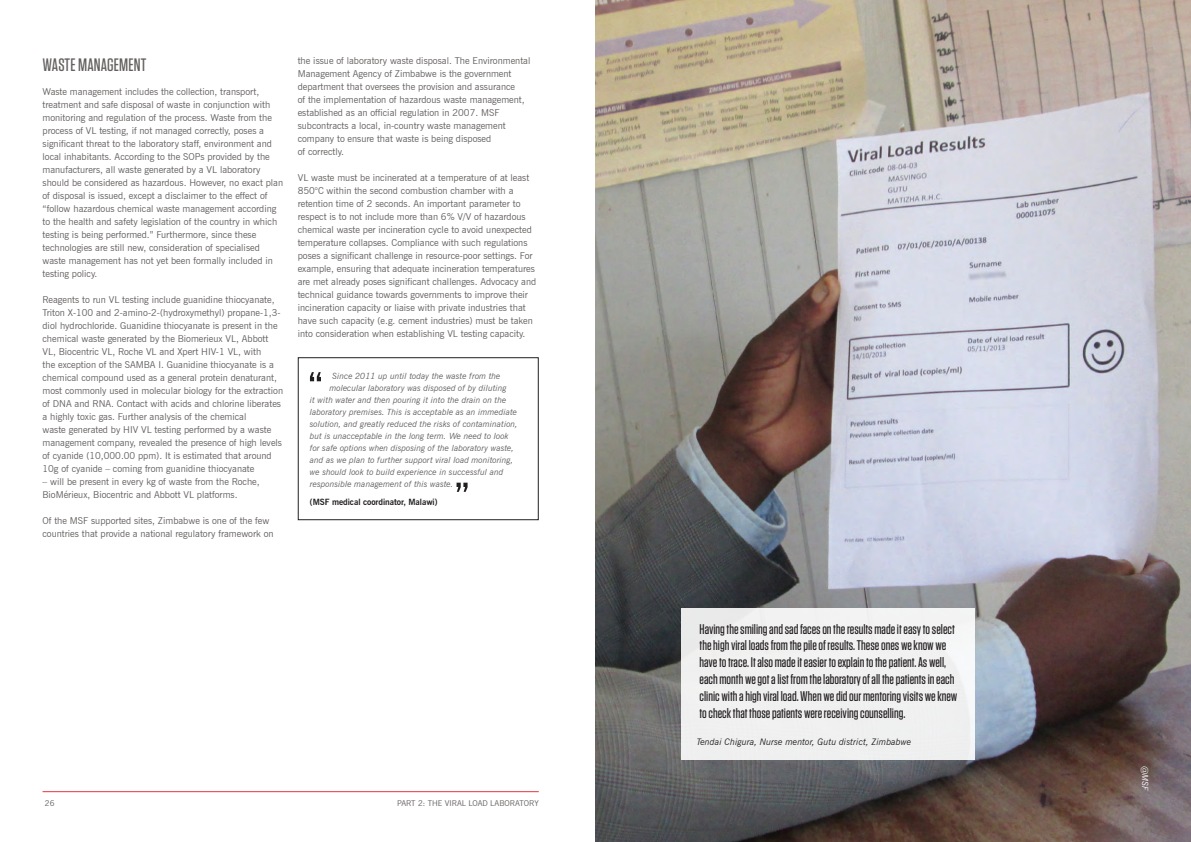
<style>
.page{position:relative;width:1191px;height:842px;background:#fff}
.page>*{position:absolute;margin:0;border:0;box-sizing:border-box;transform-origin:0 0}
.t1{font:500 18px "Tungsten";letter-spacing:.01em;color:#635f5e}
.t2{font:500 14px/16.8px "Tungsten";color:#231f20}
.Body{font:9.5px/13px "News Gothic BT";color:#635f5e}
.Body-2{font:italic 9px "News Gothic BT";color:#231f20}
.t3{font:italic 8.5px "News Gothic BT";color:#635f5e}
.t4{font:700 8.5px "News Gothic BT";letter-spacing:-.005em;color:#231f20}
.Body-3{font:italic 8.5px "News Gothic BT";color:#fff}
.t5{font:8px "News Gothic BT";color:#635f5e}
</style>
<div class="page">
<hr style="left:43px;top:791px;width:496px;height:1px;background:#e6343f">
<img style="left:595px;top:0;width:596px;height:842px">
<div style="left:680px;top:608px;width:294px;height:152px;background:#f0f1f1"></div>
<div style="left:298px;top:357px;width:241px;height:163px;border:1px solid #231f20"></div>
<svg style="left:310px;top:372px;width:11px;height:9px"></svg>
<svg style="left:456px;top:483px;width:11px;height:9px"></svg>
<h3 class="t1" style="left:43px;top:55px;width:105px">WASTE MANAGEMENT</h3>
<p class="Body" style="left:43px;top:85px;width:242px">Waste management includes the collection, transport, treatment and safe disposal of waste in conjunction with monitoring and regulation of the process. Waste from the process of VL testing, if not managed correctly, poses a significant threat to the laboratory staff, environment and local inhabitants. According to the SOPs provided by the manufacturers, all waste generated by a VL laboratory should be considered as hazardous. However, no exact plan of disposal is issued, except a disclaimer to the effect of “follow hazardous chemical waste management according to the health and safety legislation of the country in which testing is being performed.” Furthermore, since these technologies are still new, consideration of specialised waste management has not yet been formally included in testing policy.</p>
<p class="Body" style="left:43px;top:293px;width:242px">Reagents to run VL testing include guanidine thiocyanate, Triton X-100 and 2-amino-2-(hydroxymethyl) propane-1,3- diol hydrochloride. Guanidine thiocyanate is present in the chemical waste generated by the Biomerieux VL, Abbott VL, Biocentric VL, Roche VL and Xpert HIV-1 VL, with<br>the exception of the SAMBA I. Guanidine thiocyanate is a chemical compound used as a general protein denaturant, most commonly used in molecular biology for the extraction of DNA and RNA. Contact with acids and chlorine liberates a highly toxic gas. Further analysis of the chemical<br>waste generated by HIV VL testing performed by a waste management company, revealed the presence of high levels of cyanide (10,000.00 ppm). It is estimated that around 10g of cyanide – coming from guanidine thiocyanate</p>
<p class="Body" style="left:43px;top:475px;width:219px">– will be present in every kg of waste from the Roche,<br>BioMérieux, Biocentric and Abbott VL platforms.</p>
<p class="Body" style="left:43px;top:514px;width:232px">Of the MSF supported sites, Zimbabwe is one of the few countries that provide a national regulatory framework on</p>
<p class="Body" style="left:298px;top:54px;width:234px">the issue of laboratory waste disposal. The Environmental Management Agency of Zimbabwe is the government department that oversees the provision and assurance<br>of the implementation of hazardous waste management, established as an official regulation in 2007. MSF subcontracts a local, in-country waste management company to ensure that waste is being disposed<br>of correctly.</p>
<p class="Body" style="left:298px;top:171px;width:240px">VL waste must be incinerated at a temperature of at least 850°C within the second combustion chamber with a retention time of 2 seconds. An important parameter to respect is to not include more than 6% V/V of hazardous chemical waste per incineration cycle to avoid unexpected temperature collapses. Compliance with such regulations poses a significant challenge in resource-poor settings. For example, ensuring that adequate incineration temperatures are met already poses significant challenges. Advocacy and technical guidance towards governments to improve their incineration capacity or liaise with private industries that have such capacity (e.g. cement industries) must be taken into consideration when establishing VL testing capacity.</p>
<p class="t3" style="left:332px;top:370px;width:170px">Since 2011 up until today the waste from the</p>
<p class="t3" style="left:329px;top:382px;width:179px">molecular laboratory was disposed of by diluting</p>
<p class="t3" style="left:310px;top:394px;width:198px">it with water and then pouring it into the drain on the</p>
<p class="t3" style="left:310px;top:406px;width:209px">laboratory premises. This is acceptable as an immediate</p>
<p class="t3" style="left:310px;top:418px;width:209px">solution, and greatly reduced the risks of contamination,</p>
<p class="t3" style="left:310px;top:430px;width:200px">but is unacceptable in the long term. We need to look</p>
<p class="t3" style="left:310px;top:442px;width:206px">for safe options when disposing of the laboratory waste,</p>
<p class="t3" style="left:310px;top:454px;width:205px">and as we plan to further support viral load monitoring,</p>
<p class="t3" style="left:310px;top:466px;width:195px">we should look to build experience in successful and</p>
<p class="t3" style="left:310px;top:478px;width:145px">responsible management of this waste.</p>
<p class="t4" style="left:310px;top:497px;width:129px">(MSF medical coordinator, Malawi)</p>
<p class="t5" style="left:45px;top:798px;width:11px">26</p>
<p class="t5" style="left:397px;top:798px;width:143px">PART 2: THE VIRAL LOAD LABORATORY</p>
<p class="t2" style="left:699px;top:620px;width:259px">Having the smiling and sad faces on the results made it easy to select the high viral loads from the pile of results. These ones we know we have to trace. It also made it easier to explain to the patient. As well, each month we got a list from the laboratory of all the patients in each clinic with a high viral load. When we did our mentoring visits we knew to check that those patients were receiving counselling.</p>
<p class="Body-2" style="left:696px;top:737px;width:216px">Tendai Chigura, Nurse mentor, Gutu district, Zimbabwe</p>
<p class="Body-3" style="left:1150px;top:766px;width:27px;rotate:90deg">@MSF</p>
</div>
